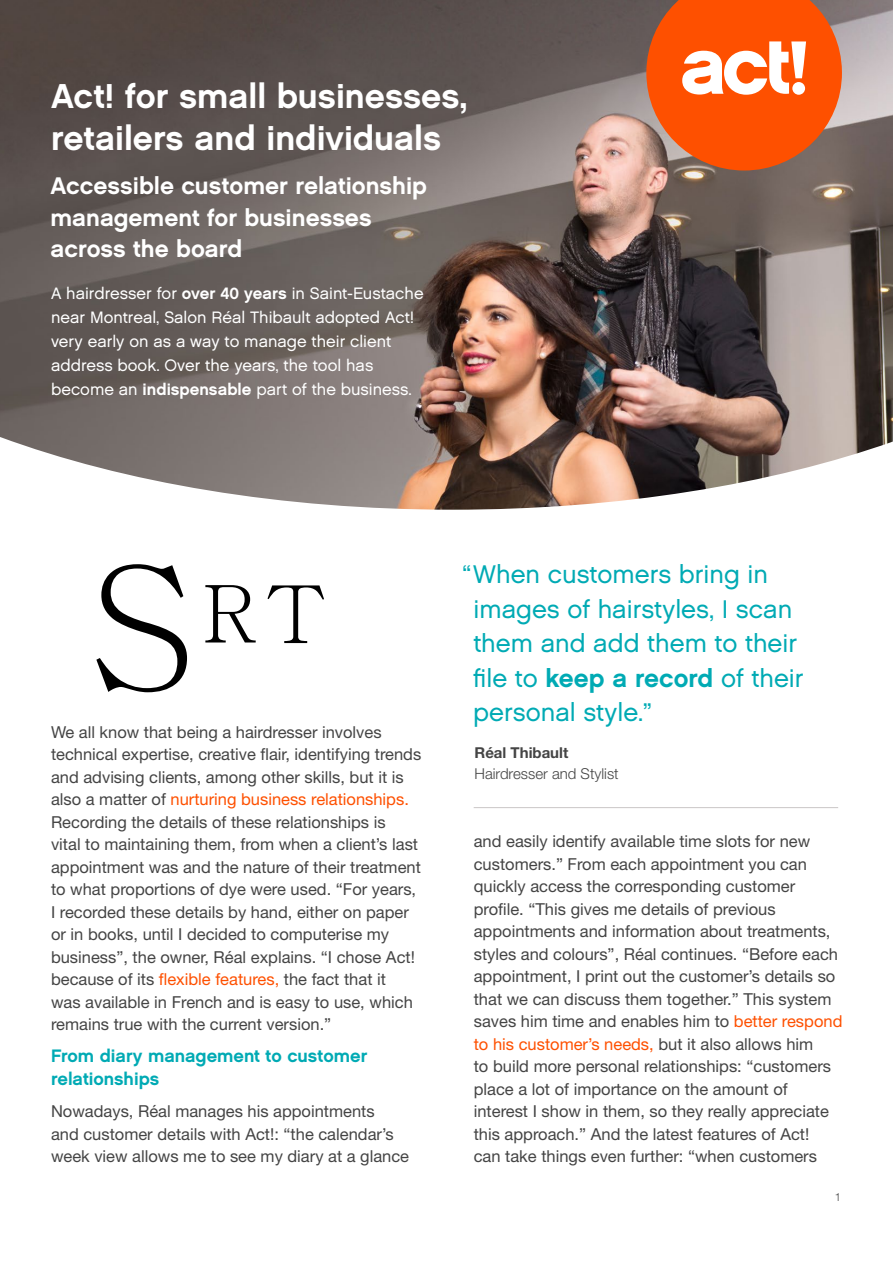
<style>
.page{position:relative;width:893px;height:1263px;background:#fff}
.page>*{position:absolute;margin:0;border:0;box-sizing:border-box;transform-origin:0 0}
.B1{font:170.25px "Batang";color:#000}
.B1-2{font:79.65px "Batang";color:#000}
.t1{font:34.5px/42px "Chalet New York Nineteen Sixty";color:#fff}
.B1-3{font:25.5px/34.5px "Chalet London Nineteen Sixty";color:#00aab4}
.t2{font:24px/31.5px "Chalet New York Nineteen Sixty";color:#fff}
.t3{font:18px/22.5px "Chalet New York Nineteen Sixty";color:#00aab4}
.B1_9pt{font:16.5px/22.5px "Helvetica Neue";color:#444}
.t4{font:16.5px/24px "Chalet London Nineteen Sixty";color:#fff}
.B1-4{font:300 15px/21px "Helvetica Neue";color:#444}
.B1_9pt-2{font:300 11.25px "Helvetica Neue";color:#444}
.s1{font-family:"Chalet New York Nineteen Sixty"}
.s2{color:#fe5000}
.s3{font-weight:700}
</style>
<div class="page">
<hr style="left:474px;top:807px;width:364px;height:1px;background:#cac7c7">
<img style="left:0;top:0;width:893px;height:510px">
<svg style="left:646px;top:0;width:196px;height:171px;background:#e9692f"></svg>
<h1 class="t1" style="left:51px;top:75px;width:418px">Act! for small businesses, retailers and individuals</h1>
<h3 class="t2" style="left:51px;top:170px;width:378px">Accessible customer relationship management for businesses across the board</h3>
<h3 class="t4" style="left:51px;top:281px;width:374px">A hairdresser for <span class="s1">over 40 years</span> in Saint-Eustache near Montreal, Salon Réal Thibault adopted Act! very early on as a way to manage their client address book. Over the years, the tool has become an <span class="s1">indispensable</span> part of the business.</h3>
<p class="B1" style="left:89px;top:543px;width:108px">S</p>
<p class="B1-2" style="left:202px;top:574px;width:125px">RT</p>
<p class="B1_9pt" style="left:51px;top:720px;width:372px">We all know that being a hairdresser involves technical expertise, creative flair, identifying trends and advising clients, among other skills, but it is also a matter of <span class="s2">nurturing business relationships.<br></span>Recording the details of these relationships is<br>vital to maintaining them, from when a client’s last appointment was and the nature of their treatment to what proportions of dye were used. “For years, I recorded these details by hand, either on paper or in books, until I decided to computerise my business”, the owner, Réal explains. “I chose Act! because of its <span class="s2">flexible features,</span> the fact that it<br>was available in French and is easy to use, which remains true with the current version.”</p>
<p class="t3" style="left:51px;top:1045px;width:318px">From diary management to customer relationships</p>
<p class="B1_9pt" style="left:51px;top:1100px;width:360px">Nowadays, Réal manages his appointments<br>and customer details with Act!: “the calendar’s week view allows me to see my diary at a glance</p>
<p class="B1-3" style="left:473px;top:557px;width:332px;text-indent:-11px">“When customers bring in images of hairstyles, I scan them and add them to their file to <span class="s1">keep a record</span> of their personal style.”</p>
<p class="B1-4" style="left:474px;top:742px;width:146px"><span class="s3">Réal Thibault<br></span>Hairdresser and Stylist</p>
<p class="B1_9pt" style="left:474px;top:830px;width:370px">and easily identify available time slots for new customers.” From each appointment you can quickly access the corresponding customer profile. “This gives me details of previous appointments and information about treatments, styles and colours”, Réal continues. “Before each appointment, I print out the customer’s details so that we can discuss them together.” This system saves him time and enables him to <span class="s2">better respond to his customer’s needs,</span> but it also allows him<br>to build more personal relationships: “customers place a lot of importance on the amount of interest I show in them, so they really appreciate this approach.” And the latest features of Act!<br>can take things even further: “when customers</p>
<p class="B1_9pt-2" style="left:835px;top:1190px;width:8px">1</p>
</div>
